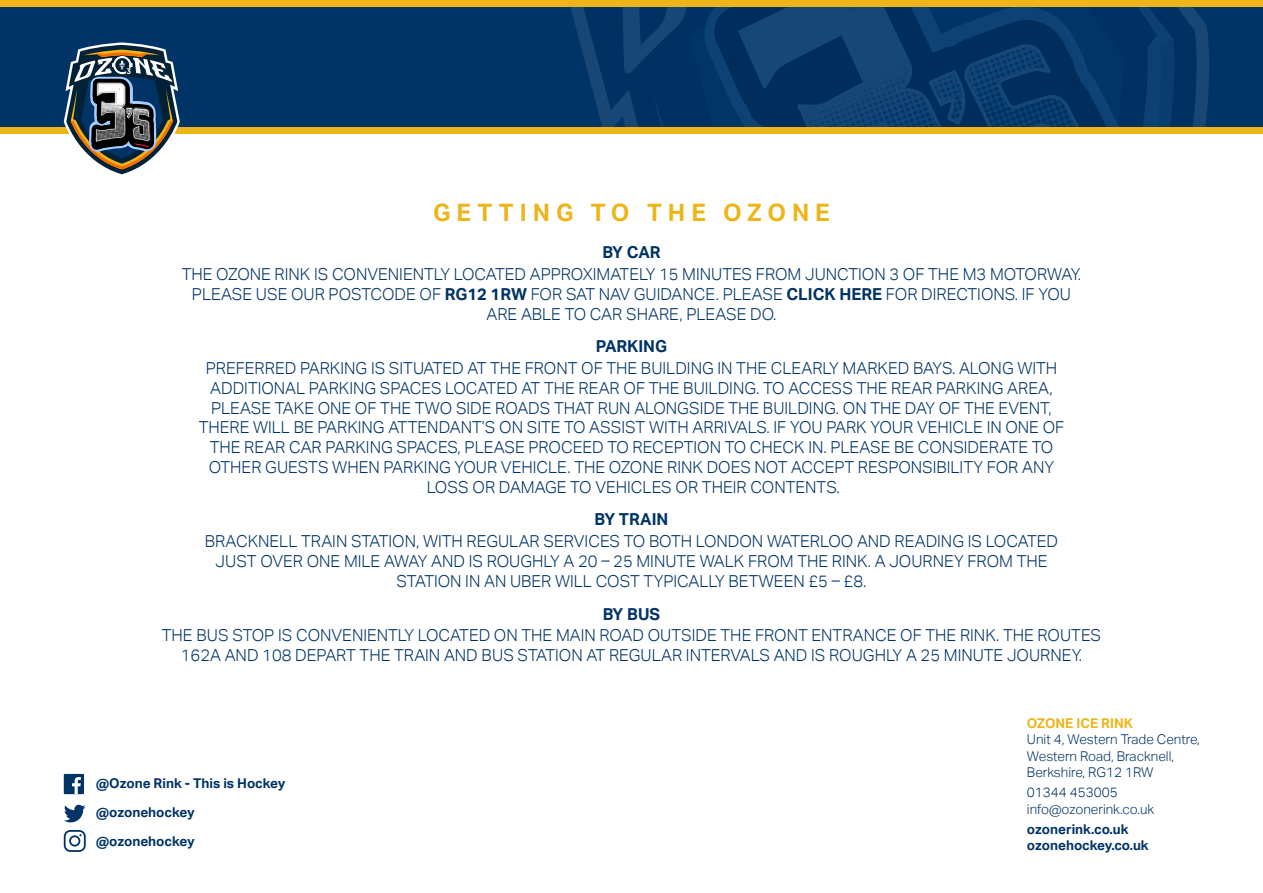
<style>
.page{position:relative;width:1263px;height:893px;background:#fff}
.page>*{position:absolute;margin:0;border:0;box-sizing:border-box;transform-origin:0 0}
.t1{font:700 24px "Aktiv Grotesk";letter-spacing:.25em;color:#edb51a}
.t2{font:300 16.5px/19.8px "Aktiv Grotesk";color:#036;text-align:center}
.t3{font:700 16.5px "Aktiv Grotesk";color:#036}
.t4{font:300 13.5px/16.2px "Aktiv Grotesk";color:#036}
.t5{font:700 13.5px/29px "Aktiv Grotesk";color:#036}
.t6{font:700 13.5px "Aktiv Grotesk";color:#edb51a}
.s1{font-weight:700}
</style>
<div class="page">
<div style="left:0;top:0;width:1263px;height:128px;background:#036"></div>
<svg style="left:696px;top:39px;width:498px;height:89px"></svg>
<svg style="left:580px;top:6px;width:119px;height:105px"></svg>
<img style="left:699px;top:74px;width:12px;height:54px">
<img style="left:980px;top:6px;width:88px;height:14px">
<img style="left:1135px;top:39px;width:3px;height:89px">
<img style="left:711px;top:74px;width:27px;height:54px">
<svg style="left:738px;top:6px;width:242px;height:122px"></svg>
<svg style="left:887px;top:20px;width:248px;height:108px"></svg>
<svg style="left:617px;top:6px;width:162px;height:68px"></svg>
<div style="left:0;top:0;width:1263px;height:6px;background:#edb51a"></div>
<div style="left:64px;top:774px;width:20px;height:20px;background:#036"></div>
<svg style="left:72px;top:777px;width:9px;height:17px"></svg>
<svg style="left:64px;top:805px;width:21px;height:17px"></svg>
<svg style="left:64px;top:830px;width:22px;height:22px"></svg>
<div style="left:0;top:128px;width:1263px;height:6px;background:#edb51a"></div>
<svg style="left:64px;top:43px;width:116px;height:132px"></svg>
<h1 class="t1" style="left:433px;top:199px;width:398px">GETTING TO THE OZONE</h1>
<p class="t3" style="left:602px;top:243px;width:60px">BY CAR</p>
<p class="t2" style="left:182px;top:264px;width:901px">THE OZONE RINK IS CONVENIENTLY LOCATED APPROXIMATELY 15 MINUTES FROM JUNCTION 3 OF THE M3 MOTORWAY.<br>PLEASE USE OUR POSTCODE OF <span class="s1">RG12 1RW</span> FOR SAT NAV GUIDANCE. PLEASE <span class="s1">CLICK HERE</span> FOR DIRECTIONS. IF YOU<br>ARE ABLE TO CAR SHARE, PLEASE DO.</p>
<p class="t3" style="left:596px;top:337px;width:73px">PARKING</p>
<p class="t2" style="left:199px;top:358px;width:867px">PREFERRED PARKING IS SITUATED AT THE FRONT OF THE BUILDING IN THE CLEARLY MARKED BAYS. ALONG WITH ADDITIONAL PARKING SPACES LOCATED AT THE REAR OF THE BUILDING. TO ACCESS THE REAR PARKING AREA, PLEASE TAKE ONE OF THE TWO SIDE ROADS THAT RUN ALONGSIDE THE BUILDING. ON THE DAY OF THE EVENT, THERE WILL BE PARKING ATTENDANT’S ON SITE TO ASSIST WITH ARRIVALS. IF YOU PARK YOUR VEHICLE IN ONE OF THE REAR CAR PARKING SPACES, PLEASE PROCEED TO RECEPTION TO CHECK IN. PLEASE BE CONSIDERATE TO OTHER GUESTS WHEN PARKING YOUR VEHICLE. THE OZONE RINK DOES NOT ACCEPT RESPONSIBILITY FOR ANY LOSS OR DAMAGE TO VEHICLES OR THEIR CONTENTS.</p>
<p class="t3" style="left:594px;top:510px;width:76px">BY TRAIN</p>
<p class="t2" style="left:205px;top:532px;width:855px">BRACKNELL TRAIN STATION, WITH REGULAR SERVICES TO BOTH LONDON WATERLOO AND READING IS LOCATED<br>JUST OVER ONE MILE AWAY AND IS ROUGHLY A 20 – 25 MINUTE WALK FROM THE RINK. A JOURNEY FROM THE<br>STATION IN AN UBER WILL COST TYPICALLY BETWEEN £5 – £8.</p>
<p class="t3" style="left:603px;top:604px;width:59px">BY BUS</p>
<p class="t2" style="left:162px;top:626px;width:941px">THE BUS STOP IS CONVENIENTLY LOCATED ON THE MAIN ROAD OUTSIDE THE FRONT ENTRANCE OF THE RINK. THE ROUTES<br>162A AND 108 DEPART THE TRAIN AND BUS STATION AT REGULAR INTERVALS AND IS ROUGHLY A 25 MINUTE JOURNEY.</p>
<p class="t5" style="left:96px;top:769px;width:191px">@Ozone Rink - This is Hockey @ozonehockey @ozonehockey</p>
<p class="t6" style="left:1027px;top:716px;width:107px">OZONE ICE RINK</p>
<p class="t4" style="left:1027px;top:732px;width:174px">Unit 4, Western Trade Centre,<br>Western Road, Bracknell,<br>Berkshire, RG12 1RW</p>
<p class="t4" style="left:1027px;top:785px;width:129px">01344 453005 info@ozonerink.co.uk</p>
<p class="t5" style="left:1027px;top:821px;width:123px;line-height:16.2px">ozonerink.co.uk ozonehockey.co.uk</p>
</div>
